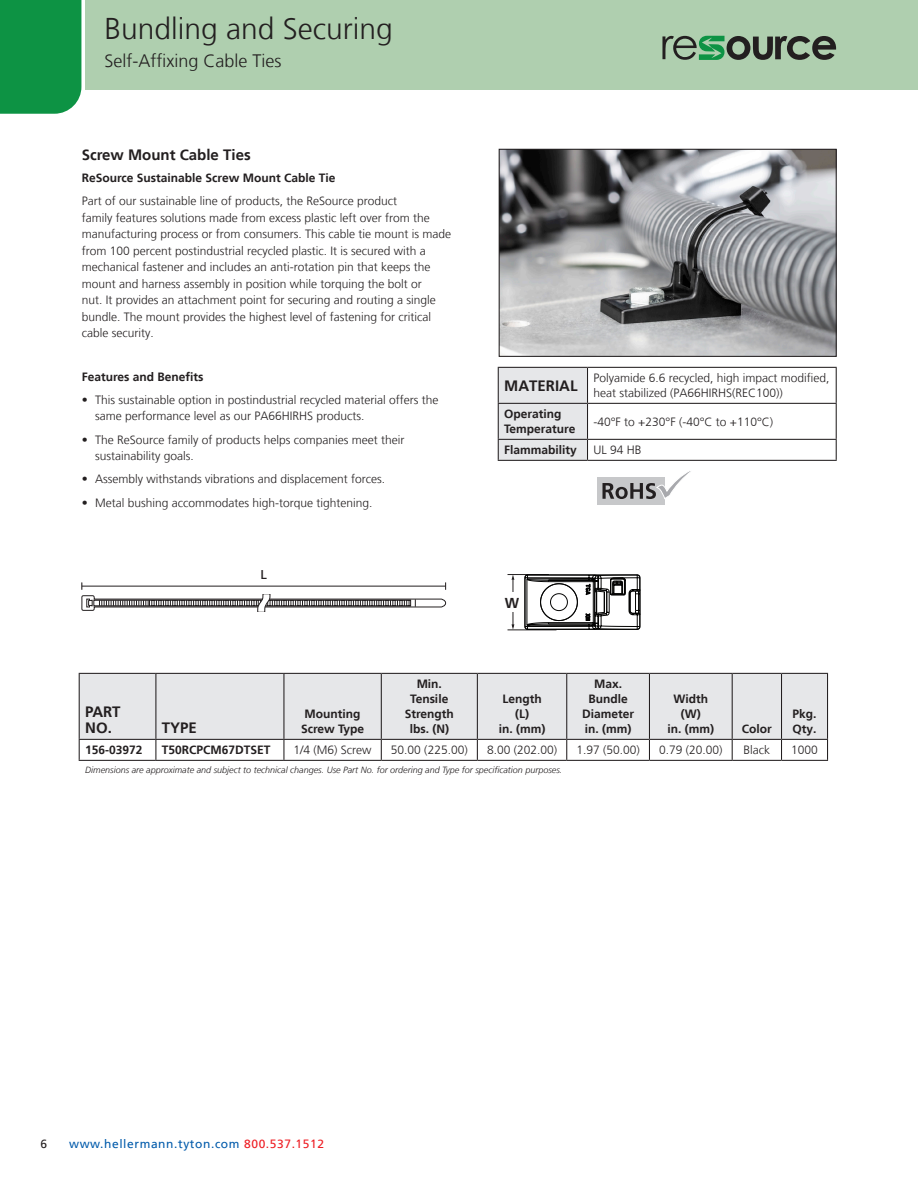
<style>
.page{position:relative;width:918px;height:1188px;background:#fff}
.page>*{position:absolute;margin:0;border:0;box-sizing:border-box;transform-origin:0 0}
.Page_Headline{font:300 30px "Frutiger LT";color:#231f20}
.Page_Sub_Head{font:300 18px "Frutiger LT";color:#231f20}
.Product_Headline{font:700 15px "Frutiger LT";color:#231f20}
.DT_Header_USA_DT_Typ{font:700 15px "Frutiger LT";color:#231f20}
.MT_Header_USA{font:700 15px "Frutiger LT";color:#231f20}
.t1{font:700 14.4px "Frutiger LT";color:#231f20}
.t2{font:500 13.35px "Frutiger Next LTW1 G";color:#231f20}
.Product_Description{font:300 12px/16.5px "Frutiger LT";color:#231f20}
.DT_Header_USA{font:700 12px "Frutiger LT";color:#231f20}
.MT_Body_USA{font:300 12px "Frutiger LT";color:#231f20}
.DT_Body_USA{font:300 12px "Frutiger LT";color:#231f20}
.Product_Headline-2{font:700 12px "Frutiger LT";color:#231f20}
.t3{font:12px "Frutiger LT";letter-spacing:.05em;color:#015aaa}
.MT_Header_USA_MT_Typ{font:700 12px "Frutiger LT";color:#231f20}
.DT_Body_USA_DT_Type{font:700 12px "Frutiger LT";color:#231f20}
.t4{font:12px "Frutiger LT";color:#231f20}
.Footnote_USA{font:italic 300 9px "Frutiger LT";color:#231f20}
.s1{color:#ee1d23}
</style>
<div class="page">
<div style="left:0;top:0;width:81px;height:114px;background:#0d9344"></div>
<div style="left:86px;top:0;width:832px;height:90px;background:#afcfaf"></div>
<div style="left:80px;top:674px;width:747px;height:65px;background:#e6e7e9"></div>
<hr style="left:79px;top:673px;width:77px;height:1px;background:#231f20">
<hr style="left:79px;top:674px;width:1px;height:65px;background:#231f20">
<hr style="left:156px;top:673px;width:128px;height:1px;background:#231f20">
<hr style="left:155px;top:674px;width:1px;height:65px;background:#231f20">
<hr style="left:284px;top:673px;width:97px;height:1px;background:#231f20">
<hr style="left:283px;top:674px;width:1px;height:65px;background:#231f20">
<hr style="left:381px;top:673px;width:96px;height:1px;background:#231f20">
<hr style="left:381px;top:674px;width:1px;height:65px;background:#231f20">
<hr style="left:477px;top:673px;width:90px;height:1px;background:#231f20">
<hr style="left:477px;top:674px;width:1px;height:65px;background:#231f20">
<hr style="left:567px;top:673px;width:82px;height:1px;background:#231f20">
<hr style="left:566px;top:674px;width:1px;height:65px;background:#231f20">
<hr style="left:649px;top:673px;width:83px;height:1px;background:#231f20">
<hr style="left:649px;top:674px;width:1px;height:65px;background:#231f20">
<hr style="left:732px;top:673px;width:50px;height:1px;background:#231f20">
<hr style="left:732px;top:674px;width:1px;height:65px;background:#231f20">
<hr style="left:782px;top:673px;width:46px;height:1px;background:#231f20">
<hr style="left:781px;top:674px;width:1px;height:65px;background:#231f20">
<hr style="left:827px;top:674px;width:1px;height:65px;background:#231f20">
<hr style="left:79px;top:739px;width:77px;height:1px;background:#231f20">
<svg style="left:79px;top:740px;width:1px;height:20px"></svg>
<hr style="left:156px;top:739px;width:128px;height:1px;background:#231f20">
<svg style="left:155px;top:740px;width:1px;height:20px"></svg>
<hr style="left:284px;top:739px;width:97px;height:1px;background:#231f20">
<svg style="left:283px;top:740px;width:1px;height:20px"></svg>
<hr style="left:381px;top:739px;width:96px;height:1px;background:#231f20">
<svg style="left:381px;top:740px;width:1px;height:20px"></svg>
<hr style="left:477px;top:739px;width:90px;height:1px;background:#231f20">
<svg style="left:477px;top:740px;width:1px;height:20px"></svg>
<hr style="left:567px;top:739px;width:82px;height:1px;background:#231f20">
<svg style="left:566px;top:740px;width:1px;height:20px"></svg>
<hr style="left:649px;top:739px;width:83px;height:1px;background:#231f20">
<svg style="left:649px;top:740px;width:1px;height:20px"></svg>
<hr style="left:732px;top:739px;width:50px;height:1px;background:#231f20">
<svg style="left:732px;top:740px;width:1px;height:20px"></svg>
<hr style="left:782px;top:739px;width:46px;height:1px;background:#231f20">
<svg style="left:781px;top:740px;width:1px;height:20px"></svg>
<svg style="left:827px;top:740px;width:1px;height:20px"></svg>
<hr style="left:79px;top:760px;width:77px;height:1px;background:#231f20">
<hr style="left:156px;top:760px;width:128px;height:1px;background:#231f20">
<hr style="left:284px;top:760px;width:97px;height:1px;background:#231f20">
<hr style="left:381px;top:760px;width:96px;height:1px;background:#231f20">
<hr style="left:477px;top:760px;width:90px;height:1px;background:#231f20">
<hr style="left:567px;top:760px;width:82px;height:1px;background:#231f20">
<hr style="left:649px;top:760px;width:83px;height:1px;background:#231f20">
<hr style="left:732px;top:760px;width:50px;height:1px;background:#231f20">
<hr style="left:782px;top:760px;width:46px;height:1px;background:#231f20">
<img style="left:501px;top:151px;width:334px;height:204px">
<div style="left:499px;top:149px;width:338px;height:208px;border:1px solid #231f20"></div>
<hr style="left:588px;top:367px;width:249px;height:1px;background:#231f20">
<hr style="left:836px;top:368px;width:1px;height:35px;background:#231f20">
<hr style="left:588px;top:403px;width:249px;height:1px;background:#231f20">
<hr style="left:836px;top:404px;width:1px;height:35px;background:#231f20">
<hr style="left:588px;top:439px;width:249px;height:1px;background:#231f20">
<svg style="left:498px;top:367px;width:90px;height:93px;background:#dcdcde"></svg>
<svg style="left:836px;top:440px;width:1px;height:20px"></svg>
<hr style="left:498px;top:460px;width:90px;height:1px;background:#231f20">
<hr style="left:588px;top:460px;width:249px;height:1px;background:#231f20">
<div style="left:598px;top:477px;width:67px;height:28px;background:#c7c8ca"></div>
<svg style="left:603px;top:471px;width:88px;height:28px"></svg>
<svg style="left:662px;top:36px;width:174px;height:24px"></svg>
<svg style="left:81px;top:582px;width:365px;height:29px"></svg>
<hr style="left:508px;top:630px;width:48px;height:1px;background:#231f20">
<hr style="left:508px;top:574px;width:41px;height:1px;background:#231f20">
<hr style="left:513px;top:580px;width:1px;height:47px;background:#231f20">
<div style="left:502px;top:593px;width:23px;height:19px;background:#fff"></div>
<svg style="left:524px;top:574px;width:116px;height:56px"></svg>
<p class="Page_Headline" style="left:104px;top:11px;width:290px">Bundling and Securing</p>
<p class="Page_Sub_Head" style="left:104px;top:51px;width:179px">Self-Affixing Cable Ties</p>
<p class="Product_Headline" style="left:82px;top:146px;width:170px">Screw Mount Cable Ties</p>
<p class="Product_Headline-2" style="left:82px;top:171px;width:255px">ReSource Sustainable Screw Mount Cable Tie</p>
<p class="Product_Description" style="left:82px;top:193px;width:371px">Part of our sustainable line of products, the ReSource product<br>family features solutions made from excess plastic left over from the manufacturing process or from consumers. This cable tie mount is made from 100 percent postindustrial recycled plastic. It is secured with a mechanical fastener and includes an anti-rotation pin that keeps the mount and harness assembly in position while torquing the bolt or<br>nut. It provides an attachment point for securing and routing a single bundle. The mount provides the highest level of fastening for critical cable security.</p>
<p class="Product_Headline-2" style="left:82px;top:369px;width:123px">Features and Benefits</p>
<p class="Product_Description" style="left:95px;top:392px;width:345px;text-indent:-14px">• This sustainable option in postindustrial recycled material offers the same performance level as our PA66HIRHS products.</p>
<p class="Product_Description" style="left:95px;top:431px;width:311px;text-indent:-14px">• The ReSource family of products helps companies meet their sustainability goals.</p>
<p class="Product_Description" style="left:82px;top:471px;width:305px">• Assembly withstands vibrations and displacement forces.</p>
<p class="Product_Description" style="left:82px;top:494px;width:292px">• Metal bushing accommodates high-torque tightening.</p>
<p class="DT_Header_USA_DT_Typ" style="left:85px;top:703px;width:37px">PART</p>
<p class="DT_Header_USA_DT_Typ" style="left:85px;top:719px;width:28px">NO.</p>
<p class="DT_Header_USA_DT_Typ" style="left:162px;top:719px;width:37px">TYPE</p>
<p class="t2" style="left:261px;top:567px;width:8px">L</p>
<p class="DT_Header_USA" style="left:305px;top:707px;width:57px">Mounting</p>
<p class="DT_Header_USA" style="left:301px;top:722px;width:65px">Screw Type</p>
<p class="DT_Header_USA" style="left:417px;top:677px;width:27px">Min.</p>
<p class="DT_Header_USA" style="left:410px;top:692px;width:40px">Tensile</p>
<p class="DT_Header_USA" style="left:405px;top:707px;width:51px">Strength</p>
<p class="DT_Header_USA" style="left:410px;top:722px;width:41px">lbs. (N)</p>
<p class="MT_Header_USA" style="left:504px;top:377px;width:75px">MATERIAL</p>
<p class="MT_Header_USA_MT_Typ" style="left:504px;top:407px;width:59px">Operating</p>
<p class="MT_Header_USA_MT_Typ" style="left:504px;top:422px;width:73px">Temperature</p>
<p class="MT_Body_USA" style="left:594px;top:371px;width:238px">Polyamide 6.6 recycled, high impact modified,</p>
<p class="MT_Body_USA" style="left:594px;top:386px;width:191px">heat stabilized (PA66HIRHS(REC100))</p>
<p class="MT_Body_USA" style="left:594px;top:415px;width:181px">-40°F to +230°F (-40°C to +110°C)</p>
<p class="MT_Header_USA_MT_Typ" style="left:504px;top:443px;width:74px">Flammability</p>
<p class="MT_Body_USA" style="left:594px;top:443px;width:50px">UL 94 HB</p>
<p class="t1" style="left:505px;top:594px;width:16px">W</p>
<p class="DT_Header_USA" style="left:502px;top:692px;width:41px">Length</p>
<p class="DT_Header_USA" style="left:515px;top:707px;width:15px">(L)</p>
<p class="DT_Header_USA" style="left:499px;top:722px;width:48px">in. (mm)</p>
<p class="DT_Header_USA" style="left:594px;top:677px;width:30px">Max.</p>
<p class="DT_Header_USA" style="left:588px;top:692px;width:41px">Bundle</p>
<p class="DT_Header_USA" style="left:582px;top:707px;width:54px">Diameter</p>
<p class="DT_Header_USA" style="left:585px;top:722px;width:48px">in. (mm)</p>
<p class="DT_Header_USA" style="left:673px;top:692px;width:36px">Width</p>
<p class="DT_Header_USA" style="left:681px;top:707px;width:21px">(W)</p>
<p class="DT_Header_USA" style="left:667px;top:722px;width:48px">in. (mm)</p>
<p class="DT_Header_USA" style="left:742px;top:722px;width:32px">Color</p>
<p class="DT_Header_USA" style="left:793px;top:707px;width:26px">Pkg.</p>
<p class="DT_Header_USA" style="left:793px;top:722px;width:26px">Qty.</p>
<p class="DT_Body_USA_DT_Type" style="left:85px;top:743px;width:59px">156-03972</p>
<p class="DT_Body_USA_DT_Type" style="left:162px;top:743px;width:110px">T50RCPCM67DTSET</p>
<p class="DT_Body_USA" style="left:294px;top:743px;width:80px">1/4 (M6) Screw</p>
<p class="DT_Body_USA" style="left:391px;top:743px;width:78px">50.00 (225.00)</p>
<p class="DT_Body_USA" style="left:487px;top:743px;width:72px">8.00 (202.00)</p>
<p class="DT_Body_USA" style="left:576px;top:743px;width:65px">1.97 (50.00)</p>
<p class="DT_Body_USA" style="left:659px;top:743px;width:65px">0.79 (20.00)</p>
<p class="DT_Body_USA" style="left:744px;top:743px;width:28px">Black</p>
<p class="DT_Body_USA" style="left:791px;top:743px;width:28px">1000</p>
<p class="Footnote_USA" style="left:85px;top:765px;width:479px">Dimensions are approximate and subject to technical changes. Use Part No. for ordering and Type for specification purposes.</p>
<p class="t4" style="left:41px;top:1137px;width:8px">6</p>
<p class="t3" style="left:69px;top:1137px;width:257px">www.hellermann.tyton.com <span class="s1">800.537.1512</span></p>
</div>
